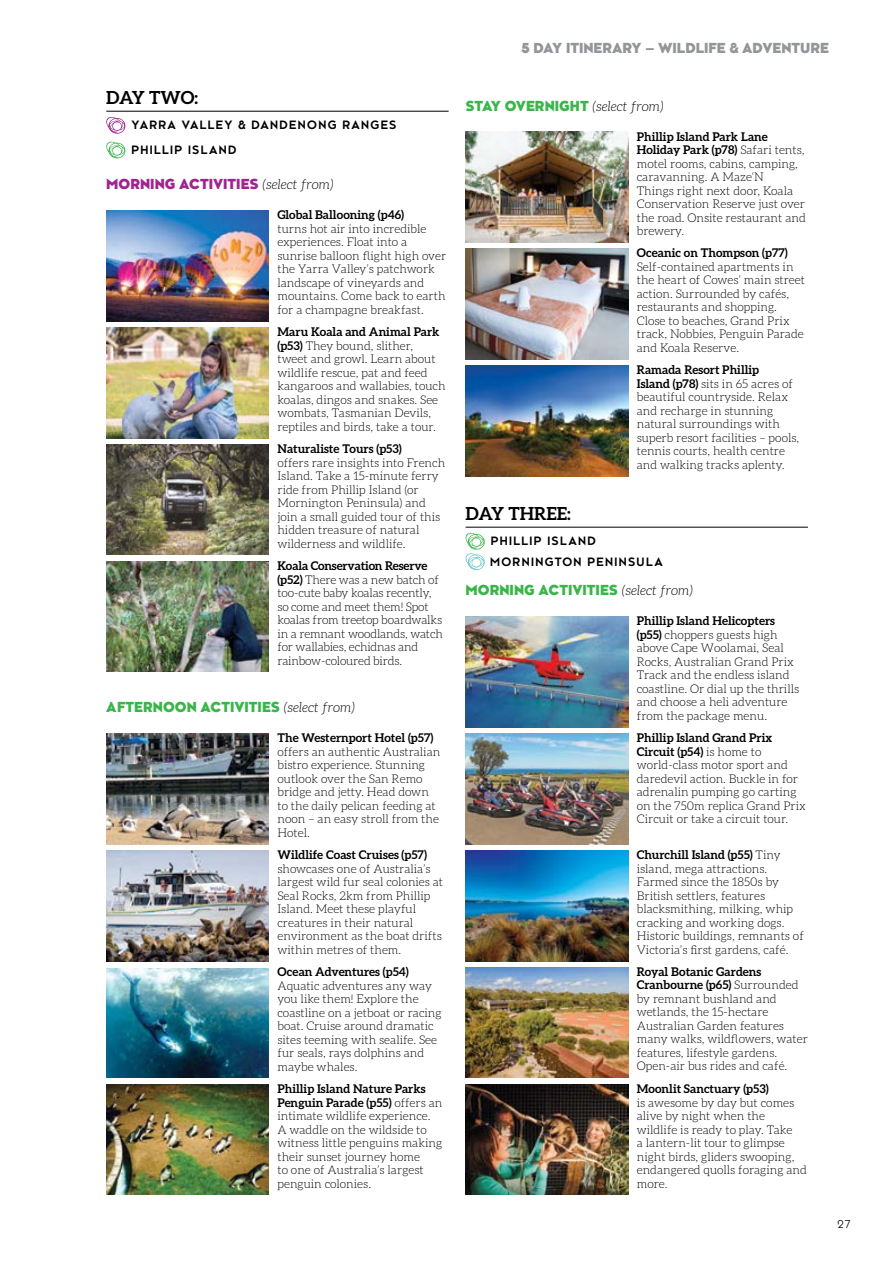
<style>
.page{position:relative;width:893px;height:1263px;background:#fff}
.page>*{position:absolute;margin:0;border:0;box-sizing:border-box;transform-origin:0 0}
.t1{font:700 18px "Aleo";color:#000}
.t2{font:800 13.5px "Kessel 105 W00";color:#39b54a}
.t3{font:800 13.5px "Kessel 105 W00";color:#939598}
.t4{font:800 13.5px "Kessel 105 W00";color:#9f248f}
.t5{font:300 12px/13.5px "Aleo";color:#000}
.t6{font:700 12px "Aleo";color:#000}
.t7{font:700 11.25px/20.4px "Kessel 105 W00";letter-spacing:.12em;color:#000}
.t8{font:10.5px "Kessel 105 W00";color:#000}
.s1{font-family:"Aleo";font-weight:300;font-style:italic;color:#000}
.s2{font-weight:700}
</style>
<div class="page">
<hr style="left:466px;top:527px;width:342px;height:1px;background:#000">
<svg style="left:466px;top:533px;width:19px;height:37px"></svg>
<img style="left:106px;top:210px;width:163px;height:111px">
<img style="left:466px;top:617px;width:162px;height:110px">
<img style="left:106px;top:561px;width:163px;height:111px">
<img style="left:106px;top:327px;width:163px;height:111px">
<img style="left:106px;top:444px;width:163px;height:111px">
<img style="left:466px;top:249px;width:162px;height:110px">
<img style="left:106px;top:850px;width:163px;height:111px">
<img style="left:466px;top:733px;width:162px;height:111px">
<img style="left:466px;top:366px;width:162px;height:110px">
<img style="left:106px;top:968px;width:163px;height:109px">
<img style="left:466px;top:1084px;width:162px;height:111px">
<img style="left:466px;top:850px;width:162px;height:111px">
<img style="left:106px;top:733px;width:163px;height:111px">
<img style="left:106px;top:1084px;width:163px;height:111px">
<hr style="left:106px;top:111px;width:343px;height:1px;background:#000">
<svg style="left:106px;top:117px;width:19px;height:17px"></svg>
<svg style="left:106px;top:142px;width:19px;height:16px"></svg>
<img style="left:466px;top:967px;width:162px;height:111px">
<img style="left:466px;top:132px;width:162px;height:110px">
<h1 class="t1" style="left:106px;top:88px;width:93px">DAY TWO:</h1>
<p class="t7" style="left:132px;top:112px;width:266px;line-height:24.8px">YARRA VALLEY &amp; DANDENONG RANGES<br>PHILLIP ISLAND</p>
<p class="t4" style="left:106px;top:177px;width:229px">MORNING ACTIVITIES <span class="s1">(select from)</span></p>
<p class="t6" style="left:277px;top:208px;width:128px">Global Ballooning (p46)</p>
<p class="t5" style="left:277px;top:222px;width:170px">turns hot air into incredible experiences. Float into a sunrise balloon flight high over the Yarra Valley’s patchwork landscape of vineyards and mountains. Come back to earth for a champagne breakfast.</p>
<p class="t5" style="left:277px;top:325px;width:170px"><span class="s2">Maru Koala and Animal Park (p53)</span> They bound, slither, tweet and growl. Learn about wildlife rescue, pat and feed kangaroos and wallabies, touch koalas, dingos and snakes. See wombats, Tasmanian Devils, reptiles and birds, take a tour.</p>
<p class="t6" style="left:277px;top:442px;width:126px">Naturaliste Tours (p53)</p>
<p class="t5" style="left:277px;top:456px;width:169px">offers rare insights into French<br>Island. Take a 15-minute ferry ride from Phillip Island (or<br>Mornington Peninsula) and join a small guided tour of this hidden treasure of natural wilderness and wildlife.</p>
<p class="t5" style="left:277px;top:559px;width:167px"><span class="s2">Koala Conservation Reserve (p52)</span> There was a new batch of too-cute baby koalas recently, so come and meet them! Spot koalas from treetop boardwalks in a remnant woodlands, watch for wallabies, echidnas and rainbow-coloured birds.</p>
<p class="t2" style="left:106px;top:700px;width:250px">AFTERNOON ACTIVITIES <span class="s1">(select from)</span></p>
<p class="t6" style="left:277px;top:731px;width:157px">The Westernport Hotel (p57)</p>
<p class="t5" style="left:277px;top:745px;width:164px">offers an authentic Australian bistro experience. Stunning outlook over the San Remo bridge and jetty. Head down to the daily pelican feeding at noon – an easy stroll from the<br>Hotel.</p>
<p class="t6" style="left:277px;top:848px;width:151px">Wildlife Coast Cruises (p57)</p>
<p class="t5" style="left:277px;top:862px;width:167px">showcases one of Australia’s largest wild fur seal colonies at<br>Seal Rocks, 2km from Phillip<br>Island. Meet these playful creatures in their natural environment as the boat drifts within metres of them.</p>
<p class="t6" style="left:277px;top:965px;width:133px">Ocean Adventures (p54)</p>
<p class="t5" style="left:277px;top:979px;width:166px">Aquatic adventures any way you like them! Explore the coastline on a jetboat or racing boat. Cruise around dramatic sites teeming with sealife. See fur seals, rays dolphins and maybe whales.</p>
<p class="t5" style="left:277px;top:1082px;width:166px"><span class="s2">Phillip Island Nature Parks<br>Penguin Parade (p55)</span> offers an intimate wildlife experience.<br>A waddle on the wildside to witness little penguins making their sunset journey home<br>to one of Australia’s largest penguin colonies.</p>
<p class="t3" style="left:521px;top:40px;width:310px">5 DAY ITINERARY – WILDLIFE &amp; ADVENTURE</p>
<p class="t2" style="left:466px;top:98px;width:200px">STAY OVERNIGHT <span class="s1">(select from)</span></p>
<p class="t5" style="left:637px;top:129px;width:170px"><span class="s2">Phillip Island Park Lane<br>Holiday Park (p78)</span> Safari tents, motel rooms, cabins, camping, caravanning. A Maze‘N<br>Things right next door, Koala<br>Conservation Reserve just over the road. Onsite restaurant and brewery.</p>
<p class="t6" style="left:637px;top:246px;width:153px">Oceanic on Thompson (p77)</p>
<p class="t5" style="left:637px;top:260px;width:170px">Self-contained apartments in the heart of Cowes’ main street action. Surrounded by cafés, restaurants and shopping.<br>Close to beaches, Grand Prix track, Nobbies, Penguin Parade and Koala Reserve.</p>
<p class="t5" style="left:637px;top:363px;width:164px"><span class="s2">Ramada Resort Phillip<br>Island (p78)</span> sits in 65 acres of beautiful countryside. Relax and recharge in stunning natural surroundings with superb resort facilities – pools, tennis courts, health centre and walking tracks aplenty.</p>
<h1 class="t1" style="left:466px;top:503px;width:107px">DAY THREE:</h1>
<p class="t7" style="left:490px;top:531px;width:174px">PHILLIP ISLAND<br>MORNINGTON PENINSULA</p>
<p class="t2" style="left:466px;top:583px;width:229px">MORNING ACTIVITIES <span class="s1">(select from)</span></p>
<p class="t5" style="left:637px;top:614px;width:164px"><span class="s2">Phillip Island Helicopters (p55)</span> choppers guests high above Cape Woolamai, Seal<br>Rocks, Australian Grand Prix<br>Track and the endless island coastline. Or dial up the thrills and choose a heli adventure from the package menu.</p>
<p class="t5" style="left:637px;top:731px;width:171px"><span class="s2">Phillip Island Grand Prix<br>Circuit (p54)</span> is home to world-class motor sport and daredevil action. Buckle in for adrenalin pumping go carting on the 750m replica Grand Prix<br>Circuit or take a circuit tour.</p>
<p class="t5" style="left:637px;top:848px;width:169px"><span class="s2">Churchill Island (p55)</span> Tiny island, mega attractions.<br>Farmed since the 1850s by<br>British settlers, features blacksmithing, milking, whip cracking and working dogs.<br>Historic buildings, remnants of<br>Victoria’s first gardens, café.</p>
<p class="t5" style="left:637px;top:965px;width:173px"><span class="s2">Royal Botanic Gardens<br>Cranbourne (p65)</span> Surrounded by remnant bushland and wetlands, the 15-hectare<br>Australian Garden features many walks, wildflowers, water features, lifestyle gardens.<br>Open-air bus rides and café.</p>
<p class="t6" style="left:637px;top:1082px;width:133px">Moonlit Sanctuary (p53)</p>
<p class="t5" style="left:637px;top:1095px;width:172px">is awesome by day but comes alive by night when the wildlife is ready to play. Take<br>a lantern-lit tour to glimpse night birds, gliders swooping, endangered quolls foraging and more.</p>
<p class="t8" style="left:838px;top:1218px;width:14px">27</p>
</div>
